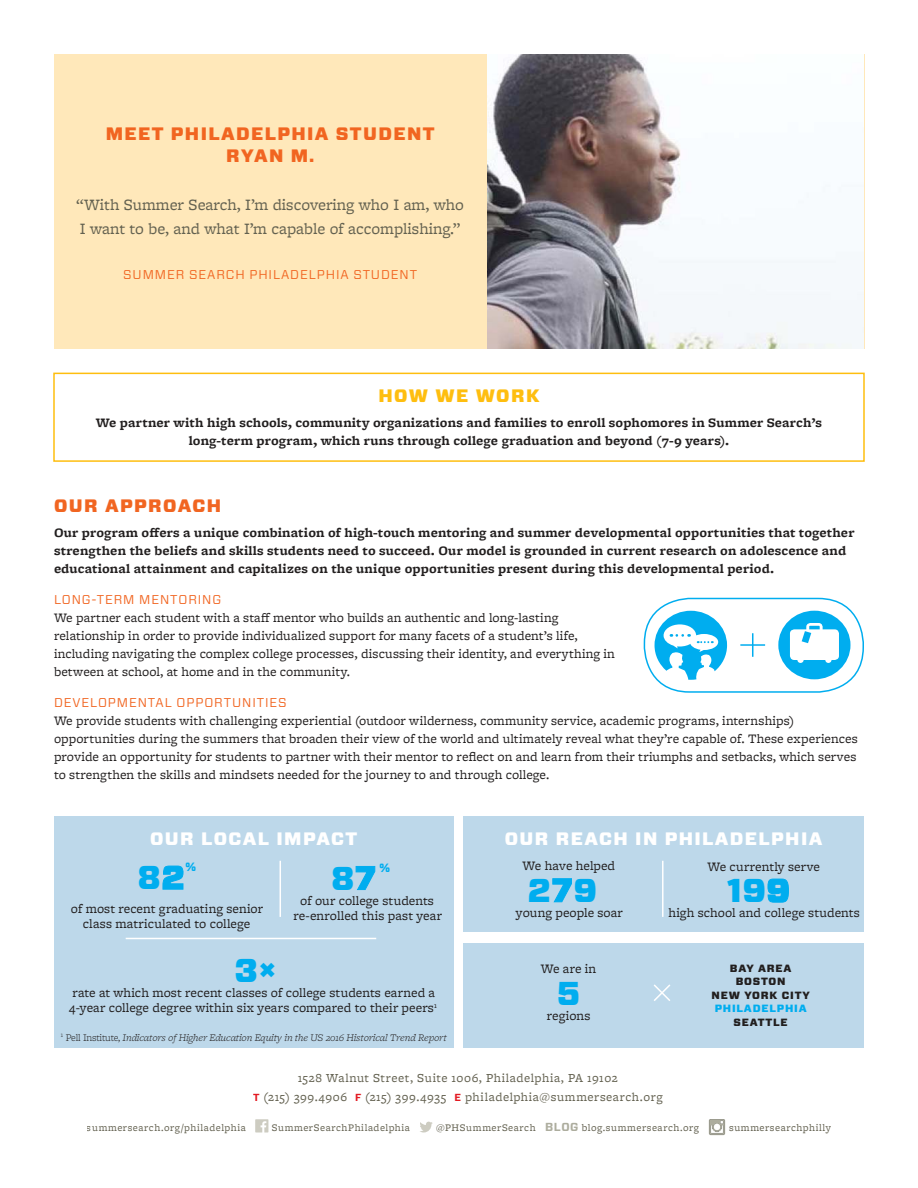
<style>
.page{position:relative;width:918px;height:1188px;background:#fff}
.page>*{position:absolute;margin:0;border:0;box-sizing:border-box;transform-origin:0 0}
.t1{font:900 33px "Forza";letter-spacing:.02em;color:#00adef}
.t2{font:900 18px/21.6px "Forza";letter-spacing:.075em;color:#f16521;text-align:center}
.t3{font:900 18px "Forza";letter-spacing:.075em;color:#fff}
.t4{font:900 18px "Forza";letter-spacing:.075em;color:#febe0f}
.t5{font:16.5px/24px "Freight Micro Pro";color:#636150}
.t6{font:13.5px/18px "Freight Micro Pro";letter-spacing:.01em;color:#221f1f}
.t7{font:700 13.5px/18px "Freight Micro Pro";letter-spacing:.01em;color:#221f1f;text-align:center}
.t8{font:12.75px/19.5px "Freight Micro Pro";letter-spacing:.045em;color:#636150;text-align:center}
.t9{font:12.75px "Forza";letter-spacing:.07em;color:#f16521}
.t10{font:900 12px "Forza";color:#00adef}
.t11{font:10.5px "Freight Micro Pro";letter-spacing:.055em;color:#636150}
.t12{font:italic 300 10.5px "Freight Micro Pro";letter-spacing:-.02em;color:#221f1f}
.t13{font:900 10.5px/13.5px "Forza";letter-spacing:.075em;color:#221f1f;text-align:center}
.t14{font:900 10.5px "Forza";letter-spacing:.075em;color:#00adef}
.s1{font-style:normal}
.s2{font-family:"Forza";font-weight:700;font-size:10.2px;color:#e31a22}
.s3{font-family:"Forza";font-weight:700;font-size:11.7px;color:#adad9e}
</style>
<div class="page">
<svg style="left:255px;top:1119px;width:13px;height:14px"></svg>
<svg style="left:420px;top:1122px;width:13px;height:11px"></svg>
<img style="left:708px;top:1119px;width:18px;height:16px">
<div style="left:463px;top:943px;width:401px;height:105px;background:#bdd8ea"></div>
<div style="left:53px;top:373px;width:812px;height:89px;border:2px solid #febe0f"></div>
<div style="left:644px;top:598px;width:220px;height:95px;border:2px solid #00adef;border-radius:45px"></div>
<div style="left:778px;top:611px;width:73px;height:68px;background:#00adef;border-radius:50%"></div>
<svg style="left:790px;top:623px;width:49px;height:40px"></svg>
<svg style="left:655px;top:611px;width:72px;height:69px"></svg>
<svg style="left:752px;top:633px;width:1px;height:24px"></svg>
<hr style="left:740px;top:644px;width:25px;height:2px;background:#00adef">
<div style="left:463px;top:817px;width:401px;height:115px;background:#bdd8ea"></div>
<hr style="left:662px;top:861px;width:2px;height:56px;background:#fff">
<div style="left:54px;top:54px;width:810px;height:295px;background:#ffe8ba"></div>
<img style="left:488px;top:54px;width:376px;height:295px">
<svg style="left:654px;top:984px;width:17px;height:17px"></svg>
<div style="left:54px;top:817px;width:400px;height:231px;background:#bdd8ea"></div>
<hr style="left:280px;top:861px;width:1px;height:56px;background:#fff">
<hr style="left:126px;top:938px;width:250px;height:1px;background:#fff">
<h2 class="t2" style="left:106px;top:124px;width:330px">MEET PHILADELPHIA STUDENT<br>RYAN M.</h2>
<p class="t5" style="left:76px;top:194px;width:389px">“With Summer Search, I’m discovering who I am, who<br>I want to be, and what I’m capable of accomplishing.”</p>
<p class="t9" style="left:123px;top:269px;width:295px">SUMMER SEARCH PHILADELPHIA STUDENT</p>
<h2 class="t4" style="left:378px;top:388px;width:163px">HOW WE WORK</h2>
<p class="t7" style="left:96px;top:415px;width:727px">We partner with high schools, community organizations and families to enroll sophomores in Summer Search’s long-term program, which runs through college graduation and beyond (7-9 years).</p>
<h2 class="t2" style="left:54px;top:496px;width:169px">OUR APPROACH</h2>
<p class="t7" style="left:54px;top:525px;width:802px;text-align:left">Our program offers a unique combination of high-touch mentoring and summer developmental opportunities that together strengthen the beliefs and skills students need to succeed. Our model is grounded in current research on adolescence and educational attainment and capitalizes on the unique opportunities present during this developmental period.</p>
<p class="t9" style="left:54px;top:594px;width:169px">LONG-TERM MENTORING</p>
<p class="t6" style="left:54px;top:610px;width:562px">We partner each student with a staff mentor who builds an authentic and long-lasting relationship in order to provide individualized support for many facets of a student’s life, including navigating the complex college processes, discussing their identity, and everything in between at school, at home and in the community.</p>
<p class="t9" style="left:54px;top:696px;width:234px">DEVELOPMENTAL OPPORTUNITIES</p>
<p class="t6" style="left:54px;top:713px;width:805px">We provide students with challenging experiential (outdoor wilderness, community service, academic programs, internships) opportunities during the summers that broaden their view of the world and ultimately reveal what they’re capable of. These experiences provide an opportunity for students to partner with their mentor to reflect on and learn from their triumphs and setbacks, which serves to strengthen the skills and mindsets needed for the journey to and through college.</p>
<h2 class="t3" style="left:150px;top:830px;width:209px">OUR LOCAL IMPACT</h2>
<h1 class="t1" style="left:138px;top:863px;width:48px">82</h1>
<p class="t10" style="left:185px;top:862px;width:12px">%</p>
<p class="t6" style="left:71px;top:902px;width:194px;line-height:15px;text-align:center">of most recent graduating senior class matriculated to college</p>
<h1 class="t1" style="left:235px;top:956px;width:43px">3×</h1>
<p class="t6" style="left:69px;top:987px;width:370px;line-height:15px">rate at which most recent classes of college students earned a<br>4-year college degree within six years compared to their peers<sup>1</sup></p>
<h1 class="t1" style="left:332px;top:863px;width:46px">87</h1>
<p class="t10" style="left:379px;top:862px;width:12px">%</p>
<p class="t6" style="left:293px;top:894px;width:150px;line-height:15px;text-align:center">of our college students re-enrolled this past year</p>
<p class="t12" style="left:61px;top:1034px;width:388px"><sup>1</sup> <span class="s1">Pell Institute,</span> Indicators of Higher Education Equity in the US 2016 Historical Trend Report</p>
<h2 class="t3" style="left:505px;top:830px;width:319px">OUR REACH IN PHILADELPHIA</h2>
<p class="t6" style="left:523px;top:858px;width:94px">We have helped</p>
<h1 class="t1" style="left:527px;top:875px;width:71px">279</h1>
<p class="t6" style="left:516px;top:905px;width:108px">young people soar</p>
<p class="t6" style="left:708px;top:859px;width:114px">We currently serve</p>
<h1 class="t1" style="left:727px;top:876px;width:64px">199</h1>
<p class="t6" style="left:668px;top:905px;width:193px">high school and college students</p>
<p class="t6" style="left:541px;top:961px;width:57px">We are in</p>
<h1 class="t1" style="left:557px;top:978px;width:24px">5</h1>
<p class="t6" style="left:547px;top:1007px;width:45px">regions</p>
<p class="t13" style="left:712px;top:962px;width:100px">BAY AREA<br>BOSTON<br>NEW YORK CITY</p>
<p class="t14" style="left:715px;top:1004px;width:93px">PHILADELPHIA</p>
<p class="t13" style="left:734px;top:1016px;width:56px">SEATTLE</p>
<p class="t8" style="left:253px;top:1069px;width:411px">1528 Walnut Street, Suite 1006, Philadelphia, PA 19102<br><span class="s2">T</span> (215) 399.4906 <span class="s2">F</span> (215) 399.4935 <span class="s2">E</span> philadelphia@summersearch.org</p>
<p class="t11" style="left:87px;top:1124px;width:160px">summersearch.org/philadelphia</p>
<p class="t11" style="left:272px;top:1123px;width:140px">SummerSearchPhiladelphia</p>
<p class="t11" style="left:436px;top:1123px;width:264px">@PHSummerSearch <span class="s3">BLOG</span> blog.summersearch.org</p>
<p class="t11" style="left:729px;top:1123px;width:104px">summersearchphilly</p>
</div>
